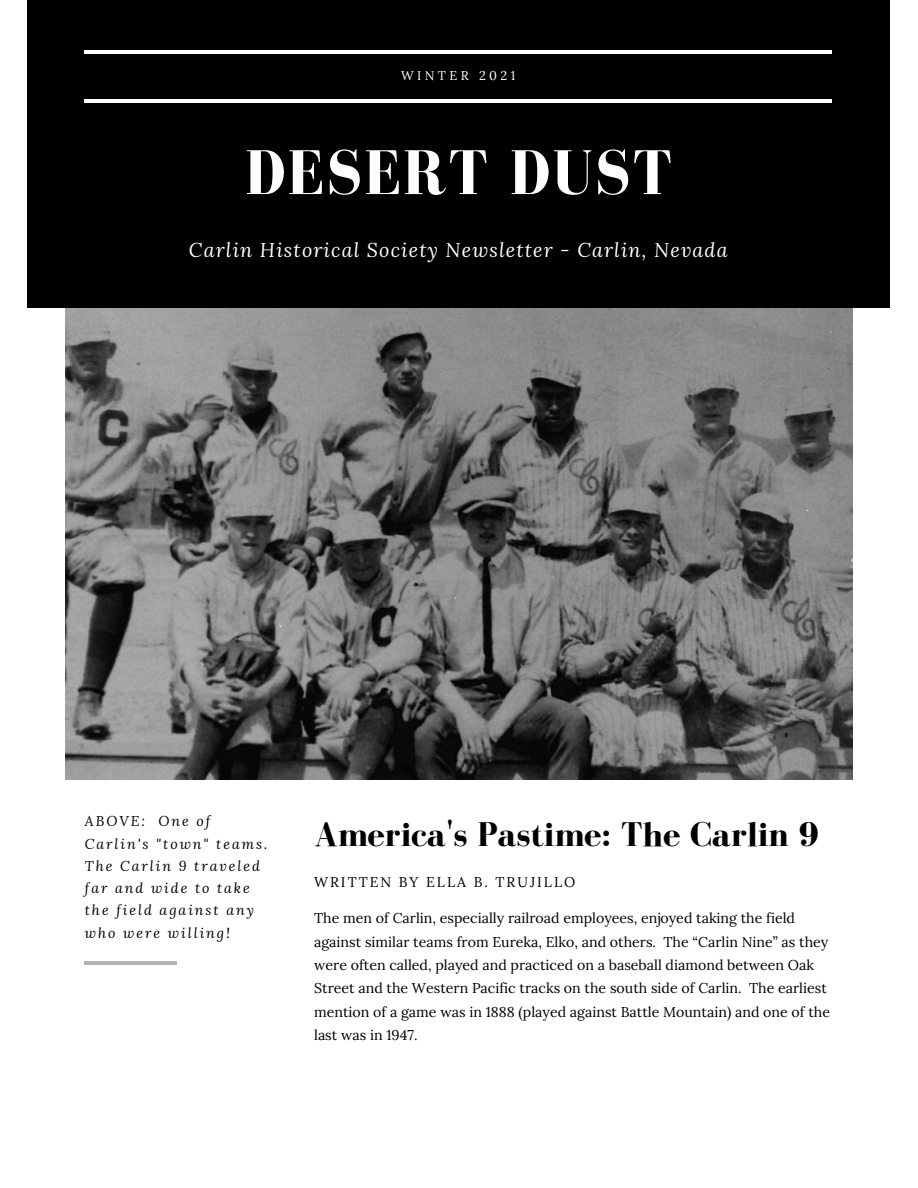
<style>
.page{position:relative;width:918px;height:1188px;background:#fff}
.page>*{position:absolute;margin:0;border:0;box-sizing:border-box;transform-origin:0 0}
.t1{font:700 64.95px "Bodoni FLF";letter-spacing:.03em;color:#fff}
.t2{font:700 35.25px "Bodoni FLF";color:#000}
.t3{font:italic 19.8px "Lora";letter-spacing:.06em;color:#fff}
.t4{font:14.25px/23.2px "Lora";color:#000}
.t5{font:italic 14.1px/22.2px "Lora";letter-spacing:.14em;color:#000}
.t6{font:14.1px "Lora";letter-spacing:.14em;color:#000}
.t7{font:12.75px "Lora";letter-spacing:.27em;color:#fff}
</style>
<div class="page">
<img style="left:65px;top:308px;width:788px;height:472px">
<div style="left:27px;top:0;width:863px;height:308px;background:#000"></div>
<hr style="left:85px;top:100px;width:747px;height:3px;background:#fff">
<hr style="left:85px;top:50px;width:747px;height:3px;background:#fff">
<hr style="left:85px;top:961px;width:92px;height:3px;background:#000">
<p class="t7" style="left:401px;top:67px;width:116px">WINTER 2021</p>
<p class="t1" style="left:245px;top:137px;width:428px">DESERT DUST</p>
<p class="t3" style="left:189px;top:236px;width:540px">Carlin Historical Society Newsletter - Carlin, Nevada</p>
<p class="t5" style="left:85px;top:810px;width:184px">ABOVE: One of<br>Carlin's "town" teams.<br>The Carlin 9 traveled far and wide to take the field against any who were willing!</p>
<p class="t2" style="left:314px;top:815px;width:507px">America's Pastime: The Carlin 9</p>
<p class="t6" style="left:314px;top:873px;width:263px">WRITTEN BY ELLA B. TRUJILLO</p>
<p class="t4" style="left:314px;top:907px;width:517px">The men of Carlin, especially railroad employees, enjoyed taking the field against similar teams from Eureka, Elko, and others. The “Carlin Nine” as they were often called, played and practiced on a baseball diamond between Oak Street and the Western Pacific tracks on the south side of Carlin. The earliest mention of a game was in 1888 (played against Battle Mountain) and one of the last was in 1947.</p>
</div>
